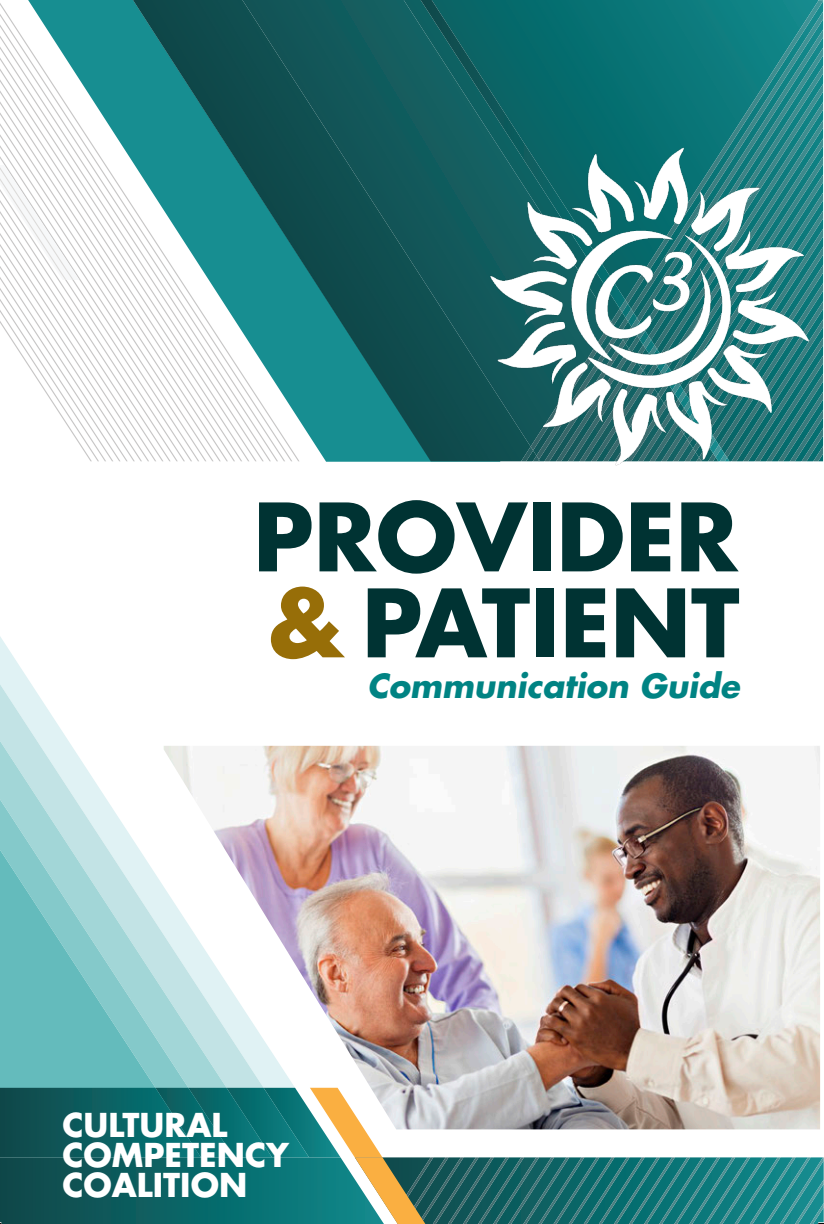
<style>
.page{position:relative;width:824px;height:1224px;background:#fff}
.page>*{position:absolute;margin:0;border:0;box-sizing:border-box;transform-origin:0 0}
.t1{font:700 91.4px/86px "Futura Std";color:#033}
.t2{font:italic 700 32.4px "Futura Std";color:#008383}
.t3{font:700 32px/30px "Futura Std";color:#fff}
.s1{color:#976e08}
</style>
<div class="page">
<svg style="left:299px;top:0;width:112px;height:461px;background:#156365"></svg>
<svg style="left:411px;top:0;width:110px;height:461px;background:#105a5b"></svg>
<svg style="left:0;top:0;width:299px;height:461px;background:#2b7679"></svg>
<svg style="left:0;top:7px;width:292px;height:454px"></svg>
<svg style="left:0;top:116px;width:221px;height:345px"></svg>
<svg style="left:0;top:138px;width:206px;height:323px"></svg>
<svg style="left:521px;top:0;width:301px;height:136px;background:#0b7577"></svg>
<svg style="left:532px;top:12px;width:290px;height:143px;background:#0f787a"></svg>
<svg style="left:0;top:677px;width:63px;height:56px;fill:#e0f2f4"></svg>
<svg style="left:0;top:733px;width:102px;height:59px"></svg>
<svg style="left:0;top:792px;width:134px;height:50px;background:#c1e3e5"></svg>
<svg style="left:0;top:842px;width:164px;height:245px;background:#88cacb"></svg>
<svg style="left:0;top:165px;width:192px;height:296px"></svg>
<img style="left:476px;top:136px;width:343px;height:330px">
<img style="left:164px;top:745px;width:655px;height:342px">
<svg style="left:0;top:1087px;width:824px;height:137px;background:#578d8a"></svg>
<h1 class="t1" style="left:253px;top:493px;width:488px">PROVIDER <span class="s1">&amp;</span> PATIENT</h1>
<h1 class="t2" style="left:367px;top:664px;width:374px">Communication Guide</h1>
<p class="t3" style="left:62px;top:1109px;width:228px">CULTURAL<br>COMPETENCY<br>COALITION</p>
</div>
